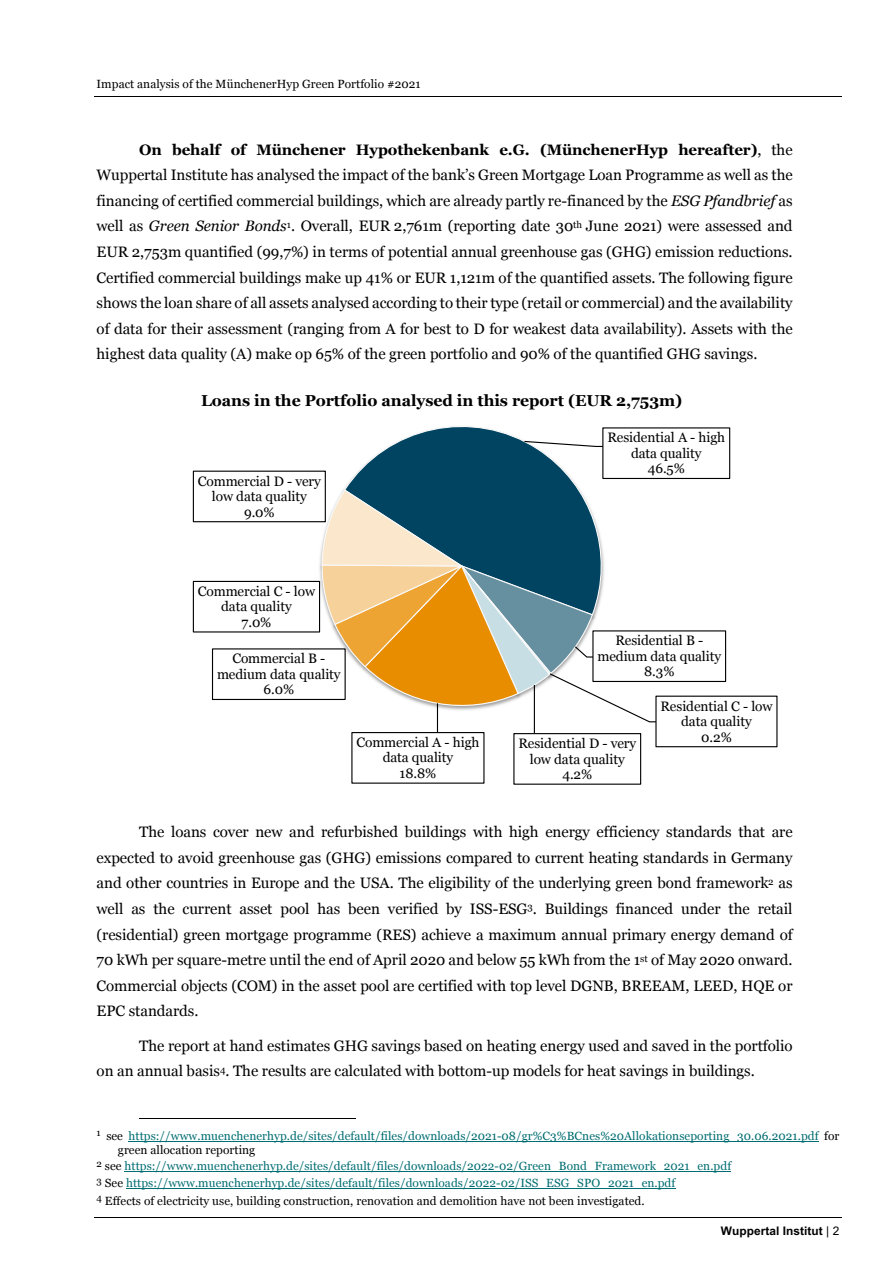
<style>
.page{position:relative;width:893px;height:1263px;background:#fff}
.page>*{position:absolute;margin:0;border:0;box-sizing:border-box;transform-origin:0 0}
.t1{font:700 15.9px "Georgia";letter-spacing:-.005em;color:#000}
.t2{font:15.15px/25.5px "Georgia";letter-spacing:-.005em;color:#000;text-align:justify}
.t3{font:13.65px/15.5px "Georgia";letter-spacing:-.005em;color:#000;text-align:center}
.t4{font:11.85px/17.1px "Georgia";letter-spacing:.005em;color:#006d72}
.t5{font:11.85px "Georgia";letter-spacing:.005em;color:#000}
.t6{font:700 11.85px "Arial";letter-spacing:.005em;color:#000}
.s1{font-weight:700}
.s2{font-style:italic}
.s3{color:#000}
.s4{font-weight:400}
</style>
<div class="page">
<hr style="left:94px;top:96px;width:747px;height:1px;background:#000">
<hr style="left:94px;top:1217px;width:747px;height:1px;background:#000">
<hr style="left:139px;top:1118px;width:216px;height:1px;background:#000">
<hr style="left:129px;top:1141px;width:689px;height:1px;background:#006d72">
<hr style="left:125px;top:1171px;width:606px;height:1px;background:#006d72">
<hr style="left:126px;top:1188px;width:549px;height:1px;background:#006d72">
<svg style="left:406px;top:426px;width:111px;height:12px"></svg>
<svg style="left:321px;top:438px;width:336px;height:285px"></svg>
<hr style="left:534px;top:685px;width:1px;height:49px;background:#000">
<hr style="left:437px;top:703px;width:1px;height:30px;background:#000">
<div style="left:603px;top:428px;width:126px;height:50px;background:#fff"></div>
<div style="left:602px;top:427px;width:128px;height:52px;border:1px solid #000"></div>
<div style="left:593px;top:631px;width:132px;height:50px;background:#fff"></div>
<div style="left:592px;top:630px;width:134px;height:52px;border:1px solid #000"></div>
<div style="left:655px;top:696px;width:122px;height:51px;border:1px solid #000"></div>
<div style="left:513px;top:733px;width:128px;height:52px;border:1px solid #000"></div>
<div style="left:351px;top:732px;width:133px;height:52px;border:1px solid #000"></div>
<div style="left:212px;top:649px;width:133px;height:50px;background:#fff"></div>
<div style="left:212px;top:648px;width:134px;height:52px;border:1px solid #000"></div>
<div style="left:193px;top:581px;width:127px;height:52px;border:1px solid #000"></div>
<div style="left:193px;top:471px;width:132px;height:51px;background:#fff"></div>
<div style="left:193px;top:471px;width:133px;height:51px;border:1px solid #000"></div>
<p class="t5" style="left:97px;top:77px;width:325px">Impact analysis of the MünchenerHyp Green Portfolio #2021</p>
<p class="t2" style="left:97px;top:137px;width:697px;text-indent:43px"><span class="s1">On behalf of Münchener Hypothekenbank e.G. (MünchenerHyp hereafter)</span>, the Wuppertal Institute has analysed the impact of the bank’s Green Mortgage Loan Programme as well as the financing of certified commercial buildings, which are already partly re-financed by the <span class="s2">ESG Pfandbrief</span> as well as <span class="s2">Green Senior Bonds</span><sup>1</sup>. Overall, EUR 2,761m (reporting date 30<sup>th</sup> June 2021) were assessed and EUR 2,753m quantified (99,7%) in terms of potential annual greenhouse gas (GHG) emission reductions.<br>Certified commercial buildings make up 41% or EUR 1,121m of the quantified assets. The following figure shows the loan share of all assets analysed according to their type (retail or commercial) and the availability of data for their assessment (ranging from A for best to D for weakest data availability). Assets with the highest data quality (A) make op 65% of the green portfolio and 90% of the quantified GHG savings.</p>
<p class="t1" style="left:201px;top:391px;width:483px">Loans in the Portfolio analysed in this report (EUR 2,753m)</p>
<p class="t3" style="left:198px;top:473px;width:124px">Commercial D - very low data quality<br>9.0%</p>
<p class="t3" style="left:198px;top:583px;width:119px">Commercial C - low data quality<br>7.0%</p>
<p class="t3" style="left:217px;top:651px;width:125px">Commercial B - medium data quality<br>6.0%</p>
<p class="t3" style="left:356px;top:735px;width:125px">Commercial A - high data quality<br>18.8%</p>
<p class="t3" style="left:607px;top:430px;width:119px">Residential A - high data quality<br>46.5%</p>
<p class="t3" style="left:597px;top:633px;width:125px">Residential B - medium data quality<br>8.3%</p>
<p class="t3" style="left:660px;top:698px;width:114px">Residential C - low data quality<br>0.2%</p>
<p class="t3" style="left:518px;top:736px;width:119px">Residential D - very low data quality<br>4.2%</p>
<p class="t2" style="left:97px;top:819px;width:697px;text-indent:43px">The loans cover new and refurbished buildings with high energy efficiency standards that are expected to avoid greenhouse gas (GHG) emissions compared to current heating standards in Germany and other countries in Europe and the USA. The eligibility of the underlying green bond framework<sup>2</sup> as well as the current asset pool has been verified by ISS-ESG<sup>3</sup>. Buildings financed under the retail (residential) green mortgage programme (RES) achieve a maximum annual primary energy demand of 70 kWh per square-metre until the end of April 2020 and below 55 kWh from the 1<sup>st</sup> of May 2020 onward.<br>Commercial objects (COM) in the asset pool are certified with top level DGNB, BREEAM, LEED, HQE or EPC standards.</p>
<p class="t2" style="left:97px;top:1033px;width:697px;text-indent:43px">The report at hand estimates GHG savings based on heating energy used and saved in the portfolio on an annual basis<sup>4</sup>. The results are calculated with bottom-up models for heat savings in buildings.</p>
<p class="t4" style="left:118px;top:1128px;width:723px;line-height:14.4px;text-indent:-21px"><sup>1</sup> <span class="s3">see</span> https://www.muenchenerhyp.de/sites/default/files/downloads/2021-08/gr%C3%BCnes%20Allokationseporting_30.06.2021.pdf <span class="s3">for green allocation reporting</span></p>
<p class="t4" style="left:96px;top:1158px;width:636px"><sup>2</sup> <span class="s3">see</span> https://www.muenchenerhyp.de/sites/default/files/downloads/2022-02/Green_Bond_Framework_2021_en.pdf<br><sup>3</sup> <span class="s3">See</span> https://www.muenchenerhyp.de/sites/default/files/downloads/2022-02/ISS_ESG_SPO_2021_en.pdf<br><sup>4</sup> <span class="s3">Effects of electricity use, building construction, renovation and demolition have not been investigated.</span></p>
<p class="t6" style="left:721px;top:1224px;width:120px">Wuppertal Institut <span class="s4">| 2</span></p>
</div>
